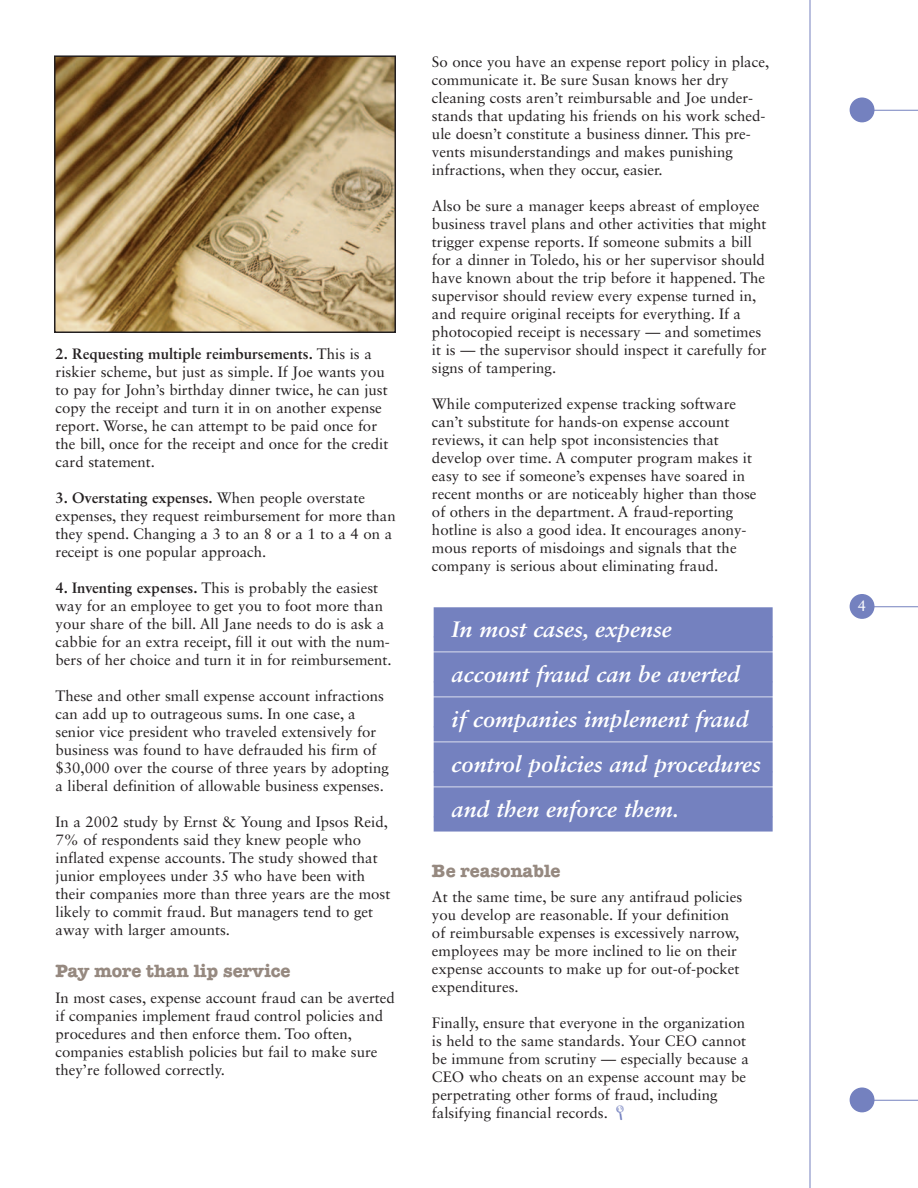
<style>
.page{position:relative;width:918px;height:1188px;background:#fff}
.page>*{position:absolute;margin:0;border:0;box-sizing:border-box;transform-origin:0 0}
.t1{font:italic 700 22.5px/45px "Sabon LT Std";color:#fff}
.t2{font:700 18px "American Typewriter Std";color:#968980}
.t3{font:15px/18px "Sabon LT Std";color:#231f20}
.t4{font:15px "Sabon LT Std";color:#fff}
.s1{font-weight:700}
</style>
<div class="page">
<hr style="left:864px;top:110px;width:54px;height:1px;background:#7481bf">
<hr style="left:864px;top:1100px;width:54px;height:1px;background:#7481bf">
<hr style="left:864px;top:606px;width:54px;height:1px;background:#7481bf">
<hr style="left:810px;top:0;width:1px;height:1188px;background:#7481bf">
<div style="left:850px;top:98px;width:24px;height:24px;background:#7481bf;border-radius:50%"></div>
<div style="left:850px;top:1088px;width:24px;height:24px;background:#7481bf;border-radius:50%"></div>
<div style="left:850px;top:594px;width:24px;height:25px;background:#7481bf;border-radius:50%"></div>
<img style="left:57px;top:58px;width:336px;height:272px">
<div style="left:54px;top:55px;width:342px;height:278px;border:2px solid #231f20"></div>
<div style="left:434px;top:607px;width:339px;height:30px;background:#7481bf"></div>
<div style="left:434px;top:637px;width:339px;height:15px;background:#7481bf"></div>
<div style="left:434px;top:652px;width:339px;height:30px;background:#7481bf"></div>
<div style="left:434px;top:682px;width:339px;height:15px;background:#7481bf"></div>
<div style="left:434px;top:697px;width:339px;height:30px;background:#7481bf"></div>
<div style="left:434px;top:727px;width:339px;height:15px;background:#7481bf"></div>
<div style="left:434px;top:742px;width:339px;height:30px;background:#7481bf"></div>
<div style="left:434px;top:772px;width:339px;height:15px;background:#7481bf"></div>
<div style="left:434px;top:787px;width:339px;height:30px;background:#7481bf"></div>
<div style="left:434px;top:817px;width:339px;height:15px;background:#7481bf"></div>
<p class="t3" style="left:55px;top:346px;width:334px"><span class="s1">2. Requesting multiple reimbursements.</span> This is a riskier scheme, but just as simple. If Joe wants you to pay for John’s birthday dinner twice, he can just copy the receipt and turn it in on another expense report. Worse, he can attempt to be paid once for the bill, once for the receipt and once for the credit card statement.</p>
<p class="t3" style="left:56px;top:490px;width:342px"><span class="s1">3. Overstating expenses.</span> When people overstate expenses, they request reimbursement for more than they spend. Changing a 3 to an 8 or a 1 to a 4 on a receipt is one popular approach.</p>
<p class="t3" style="left:56px;top:580px;width:338px"><span class="s1">4. Inventing expenses.</span> This is probably the easiest way for an employee to get you to foot more than your share of the bill. All Jane needs to do is ask a cabbie for an extra receipt, fill it out with the num&shy;bers of her choice and turn it in for reimbursement.</p>
<p class="t3" style="left:56px;top:688px;width:335px">These and other small expense account infractions can add up to outrageous sums. In one case, a senior vice president who traveled extensively for business was found to have defrauded his firm of $30,000 over the course of three years by adopting a liberal definition of allowable business expenses.</p>
<p class="t3" style="left:56px;top:814px;width:336px">In a 2002 study by Ernst &amp; Young and Ipsos Reid, 7% of respondents said they knew people who inflated expense accounts. The study showed that junior employees under 35 who have been with their companies more than three years are the most likely to commit fraud. But managers tend to get away with larger amounts.</p>
<p class="t2" style="left:56px;top:965px;width:237px">Pay more than lip service</p>
<p class="t3" style="left:56px;top:990px;width:341px">In most cases, expense account fraud can be averted if companies implement fraud control policies and procedures and then enforce them. Too often, companies establish policies but fail to make sure they’re followed correctly.</p>
<p class="t3" style="left:432px;top:54px;width:339px">So once you have an expense report policy in place, communicate it. Be sure Susan knows her dry cleaning costs aren’t reimbursable and Joe under&shy;stands that updating his friends on his work sched&shy;ule doesn’t constitute a business dinner. This pre&shy;vents misunderstandings and makes punishing infractions, when they occur, easier.</p>
<p class="t3" style="left:432px;top:198px;width:336px">Also be sure a manager keeps abreast of employee business travel plans and other activities that might trigger expense reports. If someone submits a bill for a dinner in Toledo, his or her supervisor should have known about the trip before it happened. The supervisor should review every expense turned in, and require original receipts for everything. If a photocopied receipt is necessary — and sometimes it is — the supervisor should inspect it carefully for signs of tampering.</p>
<p class="t3" style="left:432px;top:396px;width:326px">While computerized expense tracking software can’t substitute for hands-on expense account reviews, it can help spot inconsistencies that develop over time. A computer program makes it easy to see if someone’s expenses have soared in recent months or are noticeably higher than those of others in the department. A fraud-reporting hotline is also a good idea. It encourages anony&shy;mous reports of misdoings and signals that the company is serious about eliminating fraud.</p>
<h1 class="t1" style="left:452px;top:608px;width:311px">In most cases, expense<br>account fraud can be averted<br>if companies implement fraud control policies and procedures and then enforce them.</h1>
<p class="t2" style="left:432px;top:865px;width:130px">Be reasonable</p>
<p class="t3" style="left:432px;top:889px;width:312px">At the same time, be sure any antifraud policies you develop are reasonable. If your definition of reimbursable expenses is excessively narrow, employees may be more inclined to lie on their expense accounts to make up for out-of-pocket expenditures.</p>
<p class="t3" style="left:432px;top:1015px;width:319px">Finally, ensure that everyone in the organization is held to the same standards. Your CEO cannot be immune from scrutiny — especially because a CEO who cheats on an expense account may be perpetrating other forms of fraud, including falsifying financial records.</p>
<p class="t4" style="left:858px;top:600px;width:10px">4</p>
</div>
